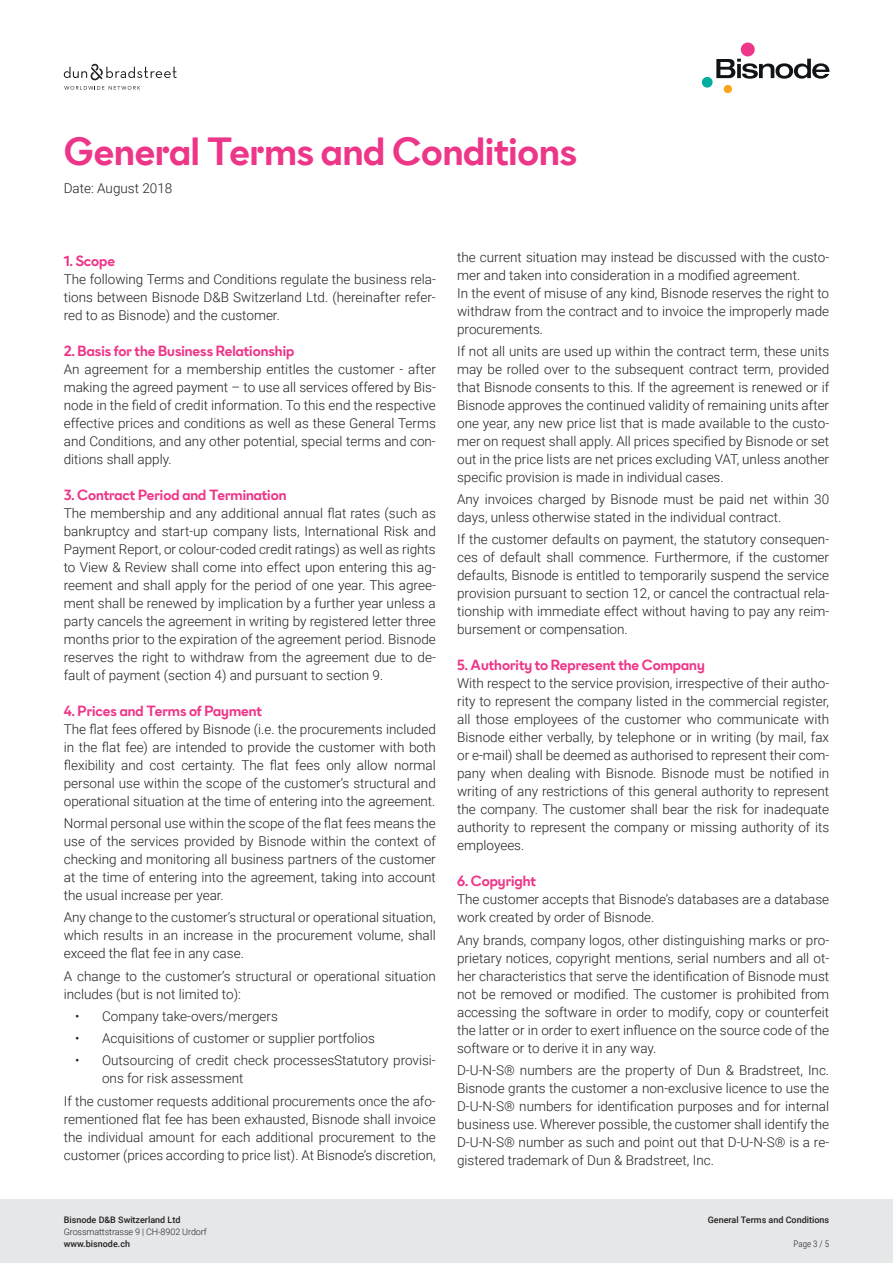
<style>
.page{position:relative;width:893px;height:1263px;background:#fff}
.page>*{position:absolute;margin:0;border:0;box-sizing:border-box;transform-origin:0 0}
.t1{font:700 36px "Bisnode Sans";color:#ee3689}
.t2{font:300 13.5px/18px "Roboto";color:#231f20;text-align:justify}
.t3{font:700 13.5px "Bisnode Sans";color:#ee3689}
.t4{font:500 9px "Roboto";color:#231f20}
.t5{font:300 9px "Roboto";letter-spacing:-.01em;color:#231f20}
.t6{font:300 9px "Roboto Condensed";color:#231f20}
</style>
<div class="page">
<div style="left:0;top:1199px;width:893px;height:64px;background:#e6e7e9"></div>
<svg style="left:716px;top:59px;width:113px;height:20px"></svg>
<div style="left:741px;top:43px;width:14px;height:13px;background:#ee3689;border-radius:50%"></div>
<div style="left:702px;top:77px;width:11px;height:11px;background:#00ae9d;border-radius:50%"></div>
<div style="left:724px;top:85px;width:8px;height:8px;background:#f9a51b;border-radius:50%"></div>
<svg style="left:64px;top:63px;width:113px;height:17px"></svg>
<svg style="left:64px;top:86px;width:76px;height:4px"></svg>
<h1 class="t1" style="left:64px;top:128px;width:515px">General Terms and Conditions</h1>
<p class="t2" style="left:64px;top:178px;width:110px">Date: August 2018</p>
<p class="t3" style="left:64px;top:252px;width:53px">1. Scope</p>
<p class="t2" style="left:64px;top:270px;width:374px">The following Terms and Conditions regulate the business rela&shy;tions between Bisnode D&amp;B Switzerland Ltd. (hereinafter refer&shy;red to as Bisnode) and the customer.</p>
<p class="t3" style="left:64px;top:342px;width:232px">2. Basis for the Business Relationship</p>
<p class="t2" style="left:64px;top:360px;width:374px">An agreement for a membership entitles the customer - after making the agreed payment – to use all services offered by Bis&shy;node in the field of credit information. To this end the respective effective prices and conditions as well as these General Terms and Conditions, and any other potential, special terms and con&shy;ditions shall apply.</p>
<p class="t3" style="left:64px;top:486px;width:224px">3. Contract Period and Termination</p>
<p class="t2" style="left:64px;top:504px;width:374px">The membership and any additional annual flat rates (such as bankruptcy and start-up company lists, International Risk and Payment Report, or colour-coded credit ratings) as well as rights to View &amp; Review shall come into effect upon entering this ag&shy;reement and shall apply for the period of one year. This agree&shy;ment shall be renewed by implication by a further year unless a party cancels the agreement in writing by registered letter three months prior to the expiration of the agreement period. Bisnode reserves the right to withdraw from the agreement due to de&shy;fault of payment (section 4) and pursuant to section 9.</p>
<p class="t3" style="left:64px;top:702px;width:199px">4. Prices and Terms of Payment</p>
<p class="t2" style="left:64px;top:720px;width:374px">The flat fees offered by Bisnode (i.e. the procurements included in the flat fee) are intended to provide the customer with both flexibility and cost certainty. The flat fees only allow normal personal use within the scope of the customer’s structural and operational situation at the time of entering into the agreement.</p>
<p class="t2" style="left:64px;top:814px;width:374px">Normal personal use within the scope of the flat fees means the use of the services provided by Bisnode within the context of checking and monitoring all business partners of the customer at the time of entering into the agreement, taking into account the usual increase per year.</p>
<p class="t2" style="left:64px;top:908px;width:374px">Any change to the customer’s structural or operational situation, which results in an increase in the procurement volume, shall exceed the flat fee in any case.</p>
<p class="t2" style="left:64px;top:966px;width:374px">A change to the customer’s structural or operational situation includes (but is not limited to):</p>
<p class="t2" style="left:75px;top:1007px;width:204px">• Company take-overs/mergers</p>
<p class="t2" style="left:75px;top:1029px;width:301px">• Acquisitions of customer or supplier portfolios</p>
<p class="t2" style="left:102px;top:1051px;width:335px;text-indent:-27px">• Outsourcing of credit check processesStatutory provisi&shy;ons for risk assessment</p>
<p class="t2" style="left:64px;top:1091px;width:374px">If the customer requests additional procurements once the afo&shy;rementioned flat fee has been exhausted, Bisnode shall invoice the individual amount for each additional procurement to the customer (prices according to price list). At Bisnode’s discretion,</p>
<p class="t4" style="left:64px;top:1213px;width:118px">Bisnode D&amp;B Switzerland Ltd</p>
<p class="t5" style="left:64px;top:1225px;width:145px">Grossmattstrasse 9 | CH-8902 Urdorf</p>
<p class="t4" style="left:64px;top:1237px;width:68px">www.bisnode.ch</p>
<p class="t2" style="left:457px;top:247px;width:374px;text-align:left">the current situation may instead be discussed with the custo&shy;mer and taken into consideration in a modified agreement.<br>In the event of misuse of any kind, Bisnode reserves the right to withdraw from the contract and to invoice the improperly made procurements.</p>
<p class="t2" style="left:457px;top:342px;width:374px">If not all units are used up within the contract term, these units may be rolled over to the subsequent contract term, provided that Bisnode consents to this. If the agreement is renewed or if Bisnode approves the continued validity of remaining units after one year, any new price list that is made available to the custo&shy;mer on request shall apply. All prices specified by Bisnode or set out in the price lists are net prices excluding VAT, unless another specific provision is made in individual cases.</p>
<p class="t2" style="left:457px;top:490px;width:374px">Any invoices charged by Bisnode must be paid net within 30 days, unless otherwise stated in the individual contract.</p>
<p class="t2" style="left:457px;top:530px;width:374px">If the customer defaults on payment, the statutory consequen&shy;ces of default shall commence. Furthermore, if the customer defaults, Bisnode is entitled to temporarily suspend the service provision pursuant to section 12, or cancel the contractual rela&shy;tionship with immediate effect without having to pay any reim&shy;bursement or compensation.</p>
<p class="t3" style="left:457px;top:656px;width:249px">5. Authority to Represent the Company</p>
<p class="t2" style="left:457px;top:674px;width:374px">With respect to the service provision, irrespective of their autho&shy;rity to represent the company listed in the commercial register, all those employees of the customer who communicate with Bisnode either verbally, by telephone or in writing (by mail, fax or e-mail) shall be deemed as authorised to represent their com&shy;pany when dealing with Bisnode. Bisnode must be notified in writing of any restrictions of this general authority to represent the company. The customer shall bear the risk for inadequate authority to represent the company or missing authority of its employees.</p>
<p class="t3" style="left:457px;top:872px;width:80px">6. Copyright</p>
<p class="t2" style="left:457px;top:890px;width:374px">The customer accepts that Bisnode’s databases are a database work created by order of Bisnode.</p>
<p class="t2" style="left:457px;top:930px;width:374px">Any brands, company logos, other distinguishing marks or pro&shy;prietary notices, copyright mentions, serial numbers and all ot&shy;her characteristics that serve the identification of Bisnode must not be removed or modified. The customer is prohibited from accessing the software in order to modify, copy or counterfeit the latter or in order to exert influence on the source code of the software or to derive it in any way.</p>
<p class="t2" style="left:457px;top:1061px;width:374px">D-U-N-S® numbers are the property of Dun &amp; Bradstreet, Inc.<br>Bisnode grants the customer a non-exclusive licence to use the D-U-N-S® numbers for identification purposes and for internal business use. Wherever possible, the customer shall identify the D-U-N-S® number as such and point out that D-U-N-S® is a re&shy;gistered trademark of Dun &amp; Bradstreet, Inc.</p>
<p class="t4" style="left:708px;top:1213px;width:123px">General Terms and Conditions</p>
<p class="t6" style="left:794px;top:1237px;width:37px">Page 3 / 5</p>
</div>
